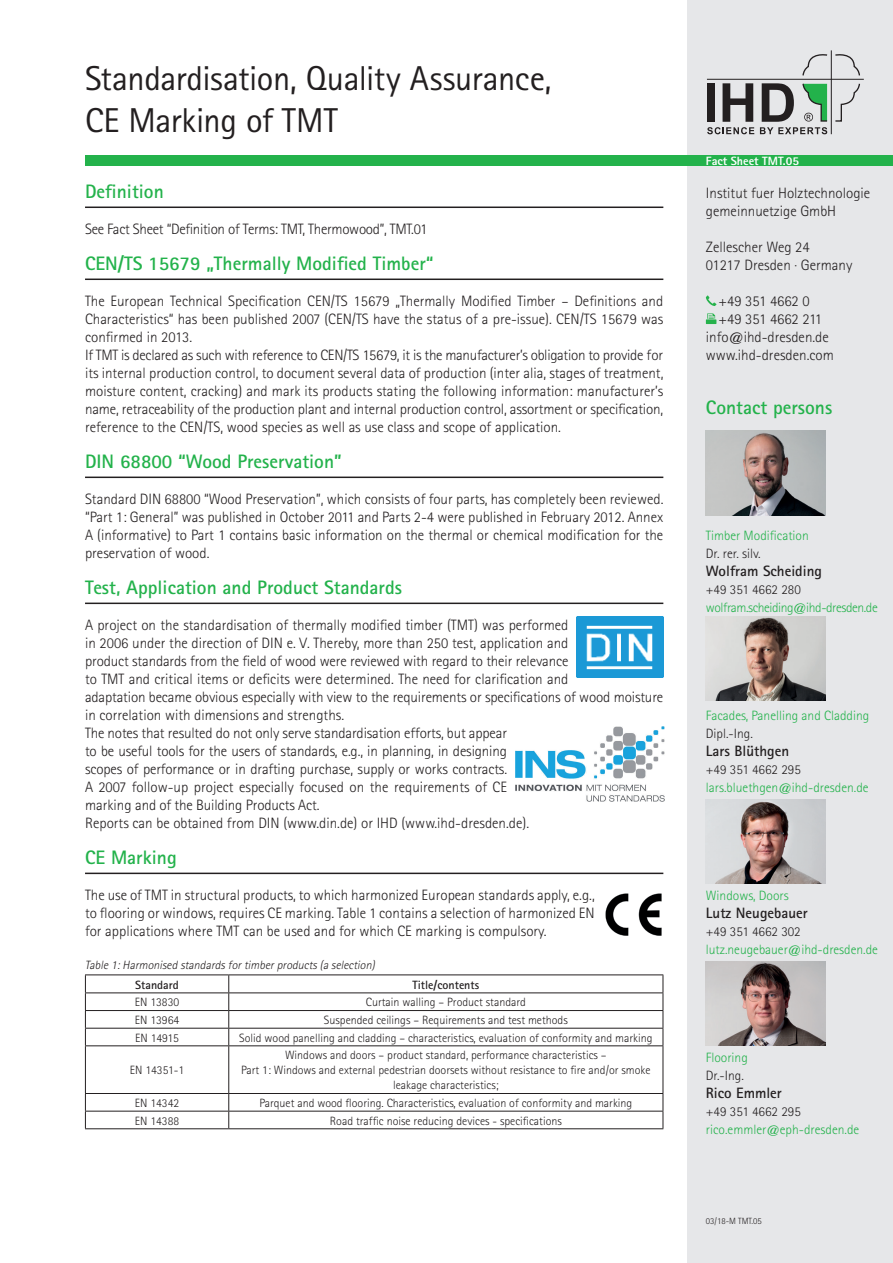
<style>
.page{position:relative;width:893px;height:1263px;background:#fff}
.page>*{position:absolute;margin:0;border:0;box-sizing:border-box;transform-origin:0 0}
.t1{font:34.5px/41.4px "Rotis Sans Serif";letter-spacing:-.015em;color:#231f20}
.t2{font:700 19.5px "Rotis Sans Serif";color:#23b24b}
.t3{font:300 15px/18px "Rotis Sans Serif";color:#231f20}
.t4{font:300 15px "Rotis Sans Serif";letter-spacing:-.02em;color:#231f20}
.t5{font:700 15px "Rotis Sans Serif";color:#231f20}
.t6{font:300 13.5px "Rotis Sans Serif";color:#23b24b}
.t7{font:300 13.5px "Rotis Sans Serif";color:#231f20}
.t8{font:300 13.5px "Rotis Sans Serif";letter-spacing:-.03em;color:#23b24b}
.t9{font:300 12px/15px "Rotis Sans Serif";color:#231f20;text-align:center}
.t10{font:italic 300 12px "Rotis Sans Serif";color:#231f20}
.t11{font:700 12px "Rotis Sans Serif";color:#231f20}
.t12{font:800 12px "Rotis Sans Serif";color:#fff}
.t13{font:300 9px "Rotis Sans Serif";color:#231f20}
.s1{font-size:13.5px}
</style>
<div class="page">
<div style="left:688px;top:0;width:205px;height:1263px;background:#e6e7e9"></div>
<hr style="left:831px;top:50px;width:1px;height:84px;background:#231f20">
<hr style="left:707px;top:79px;width:157px;height:1px;background:#231f20">
<svg style="left:707px;top:83px;width:47px;height:51px"></svg>
<svg style="left:760px;top:52px;width:101px;height:82px"></svg>
<div style="left:85px;top:155px;width:808px;height:11px;background:#23b24b"></div>
<svg style="left:706px;top:295px;width:10px;height:11px"></svg>
<svg style="left:706px;top:313px;width:10px;height:11px"></svg>
<hr style="left:85px;top:207px;width:578px;height:1px;background:#231f20">
<hr style="left:85px;top:279px;width:578px;height:1px;background:#231f20">
<hr style="left:85px;top:477px;width:578px;height:1px;background:#231f20">
<hr style="left:85px;top:603px;width:578px;height:1px;background:#231f20">
<hr style="left:85px;top:873px;width:578px;height:1px;background:#231f20">
<hr style="left:85px;top:974px;width:144px;height:1px;background:#231f20">
<hr style="left:229px;top:974px;width:434px;height:1px;background:#231f20">
<hr style="left:85px;top:992px;width:144px;height:1px;background:#231f20">
<hr style="left:229px;top:992px;width:434px;height:1px;background:#231f20">
<hr style="left:85px;top:1010px;width:144px;height:1px;background:#231f20">
<hr style="left:229px;top:1010px;width:434px;height:1px;background:#231f20">
<hr style="left:85px;top:1028px;width:144px;height:1px;background:#231f20">
<svg style="left:85px;top:975px;width:1px;height:70px"></svg>
<hr style="left:229px;top:1028px;width:434px;height:1px;background:#231f20">
<svg style="left:228px;top:975px;width:1px;height:70px"></svg>
<svg style="left:663px;top:975px;width:1px;height:70px"></svg>
<hr style="left:85px;top:1045px;width:144px;height:1px;background:#231f20">
<hr style="left:85px;top:1046px;width:1px;height:47px;background:#231f20">
<hr style="left:229px;top:1045px;width:434px;height:1px;background:#231f20">
<hr style="left:228px;top:1046px;width:1px;height:47px;background:#231f20">
<hr style="left:663px;top:1046px;width:1px;height:47px;background:#231f20">
<hr style="left:85px;top:1093px;width:144px;height:1px;background:#231f20">
<hr style="left:229px;top:1093px;width:434px;height:1px;background:#231f20">
<hr style="left:85px;top:1111px;width:144px;height:1px;background:#231f20">
<svg style="left:85px;top:1094px;width:1px;height:34px"></svg>
<hr style="left:229px;top:1111px;width:434px;height:1px;background:#231f20">
<svg style="left:228px;top:1094px;width:1px;height:34px"></svg>
<svg style="left:663px;top:1094px;width:1px;height:34px"></svg>
<hr style="left:85px;top:1128px;width:144px;height:1px;background:#231f20">
<hr style="left:229px;top:1128px;width:434px;height:1px;background:#231f20">
<img style="left:706px;top:431px;width:120px;height:84px">
<img style="left:605px;top:893px;width:57px;height:43px">
<img style="left:516px;top:726px;width:148px;height:75px">
<img style="left:577px;top:617px;width:86px;height:60px">
<img style="left:706px;top:799px;width:120px;height:84px">
<img style="left:706px;top:617px;width:120px;height:83px">
<img style="left:706px;top:961px;width:120px;height:84px">
<h1 class="t1" style="left:85px;top:58px;width:468px">Standardisation, Quality Assurance,<br>CE Marking of TMT</h1>
<h2 class="t2" style="left:85px;top:179px;width:80px">Definition</h2>
<p class="t4" style="left:85px;top:220px;width:344px">See Fact Sheet “Definition of Terms: TMT, Thermowood”, TMT.01</p>
<h2 class="t2" style="left:85px;top:251px;width:350px">CEN/TS 15679 „Thermally Modified Timber“</h2>
<p class="t3" style="left:85px;top:292px;width:580px">The European Technical Specification CEN/TS 15679 „Thermally Modified Timber – Definitions and Characteristics“ has been published 2007 (CEN/TS have the status of a pre-issue). CEN/TS 15679 was confirmed in 2013.<br>If TMT is declared as such with reference to CEN/TS 15679, it is the manufacturer’s obligation to provide for its internal production control, to document several data of production (inter alia, stages of treatment, moisture content, cracking) and mark its products stating the following information: manufacturer’s name, retraceability of the production plant and internal production control, assortment or specification, reference to the CEN/TS, wood species as well as use class and scope of application.</p>
<h2 class="t2" style="left:85px;top:449px;width:258px">DIN 68800 “Wood Preservation”</h2>
<p class="t3" style="left:85px;top:490px;width:580px;text-align:justify">Standard DIN 68800 “Wood Preservation”, which consists of four parts, has completely been reviewed. “Part 1: General” was published in October 2011 and Parts 2-4 were published in February 2012. Annex A (informative) to Part 1 contains basic information on the thermal or chemical modification for the preservation of wood.</p>
<h2 class="t2" style="left:85px;top:575px;width:319px">Test, Application and Product Standards</h2>
<p class="t3" style="left:85px;top:616px;width:580px">A project on the standardisation of thermally modified timber (TMT) was performed<br>in 2006 under the direction of DIN e. V. Thereby, more than 250 test, application and<br>product standards from the field of wood were reviewed with regard to their relevance<br>to TMT and critical items or deficits were determined. The need for clarification and<br>adaptation became obvious especially with view to the requirements or specifications of wood moisture in correlation with dimensions and strengths.<br>The notes that resulted do not only serve standardisation efforts, but appear<br>to be useful tools for the users of standards, e.g., in planning, in designing<br>scopes of performance or in drafting purchase, supply or works contracts.<br>A 2007 follow-up project especially focused on the requirements of CE<br>marking and of the Building Products Act.<br>Reports can be obtained from DIN (www.din.de) or IHD (www.ihd-dresden.de).</p>
<h2 class="t2" style="left:85px;top:845px;width:93px">CE Marking</h2>
<p class="t3" style="left:85px;top:886px;width:511px;text-align:justify">The use of TMT in structural products, to which harmonized European standards apply, e.g., to flooring or windows, requires CE marking. Table 1 contains a selection of harmonized EN for applications where TMT can be used and for which CE marking is compulsory.</p>
<p class="t10" style="left:85px;top:957px;width:294px">Table 1:Harmonised standardsfortimberproducts(a selection)</p>
<p class="t11" style="left:135px;top:977px;width:45px">Standard</p>
<p class="t11" style="left:413px;top:977px;width:68px">Title/contents</p>
<p class="t9" style="left:135px;top:995px;width:46px">EN 13830</p>
<p class="t9" style="left:366px;top:995px;width:162px">Curtain walling – Product standard</p>
<p class="t9" style="left:135px;top:1012px;width:46px">EN 13964</p>
<p class="t9" style="left:324px;top:1012px;width:245px">Suspended ceilings – Requirements and test methods</p>
<p class="t9" style="left:135px;top:1030px;width:45px">EN 14915</p>
<p class="t9" style="left:239px;top:1030px;width:415px">Solid wood panelling and cladding – characteristics, evaluation of conformity and marking</p>
<p class="t9" style="left:130px;top:1063px;width:56px">EN 14351-1</p>
<p class="t9" style="left:241px;top:1048px;width:411px">Windows and doors – product standard, performance characteristics –<br>Part 1: Windows and external pedestrian doorsets without resistance to fire and/or smoke leakage characteristics;</p>
<p class="t9" style="left:135px;top:1095px;width:46px">EN 14342</p>
<p class="t9" style="left:259px;top:1095px;width:375px">Parquet and wood flooring. Characteristics, evaluation of conformity and marking</p>
<p class="t9" style="left:135px;top:1113px;width:46px">EN 14388</p>
<p class="t9" style="left:330px;top:1113px;width:234px">Road traffic noise reducing devices - specifications</p>
<p class="t12" style="left:706px;top:153px;width:95px">Fact Sheet TMT.05</p>
<p class="t3" style="left:706px;top:184px;width:166px">Institut fuer Holztechnologie gemeinnuetzige GmbH</p>
<p class="t3" style="left:706px;top:238px;width:148px">Zellescher Weg 24<br>01217 Dresden <span class="s1">·</span> Germany</p>
<p class="t3" style="left:719px;top:292px;width:93px">+49 351 4662 0</p>
<p class="t3" style="left:719px;top:310px;width:105px">+49 351 4662 211</p>
<p class="t3" style="left:706px;top:328px;width:125px">info@ihd-dresden.de</p>
<p class="t3" style="left:706px;top:346px;width:130px">www.ihd-dresden.com</p>
<h2 class="t2" style="left:706px;top:395px;width:128px">Contact persons</h2>
<p class="t6" style="left:706px;top:528px;width:104px">Timber Modification</p>
<p class="t7" style="left:706px;top:546px;width:56px">Dr. rer. silv.</p>
<p class="t5" style="left:706px;top:561px;width:118px">Wolfram Scheiding</p>
<p class="t7" style="left:706px;top:582px;width:96px">+49 351 4662 280</p>
<p class="t8" style="left:706px;top:600px;width:173px">wolfram.scheiding@ihd-dresden.de</p>
<p class="t6" style="left:706px;top:708px;width:165px">Facades, Panelling and Cladding</p>
<p class="t7" style="left:706px;top:726px;width:48px">Dipl.-Ing.</p>
<p class="t5" style="left:706px;top:741px;width:85px">Lars Blüthgen</p>
<p class="t7" style="left:706px;top:762px;width:96px">+49 351 4662 295</p>
<p class="t6" style="left:706px;top:780px;width:164px">lars.bluethgen@ihd-dresden.de</p>
<p class="t6" style="left:706px;top:888px;width:84px">Windows, Doors</p>
<p class="t5" style="left:706px;top:903px;width:103px">Lutz Neugebauer</p>
<p class="t7" style="left:706px;top:924px;width:96px">+49 351 4662 302</p>
<p class="t6" style="left:706px;top:942px;width:174px">lutz.neugebauer@ihd-dresden.de</p>
<p class="t6" style="left:706px;top:1050px;width:43px">Flooring</p>
<p class="t7" style="left:706px;top:1068px;width:39px">Dr.-Ing.</p>
<p class="t5" style="left:706px;top:1083px;width:78px">Rico Emmler</p>
<p class="t7" style="left:706px;top:1104px;width:96px">+49 351 4662 295</p>
<p class="t6" style="left:706px;top:1122px;width:155px">rico.emmler@eph-dresden.de</p>
<p class="t13" style="left:706px;top:1216px;width:57px">03/18-M TMT.05</p>
</div>
